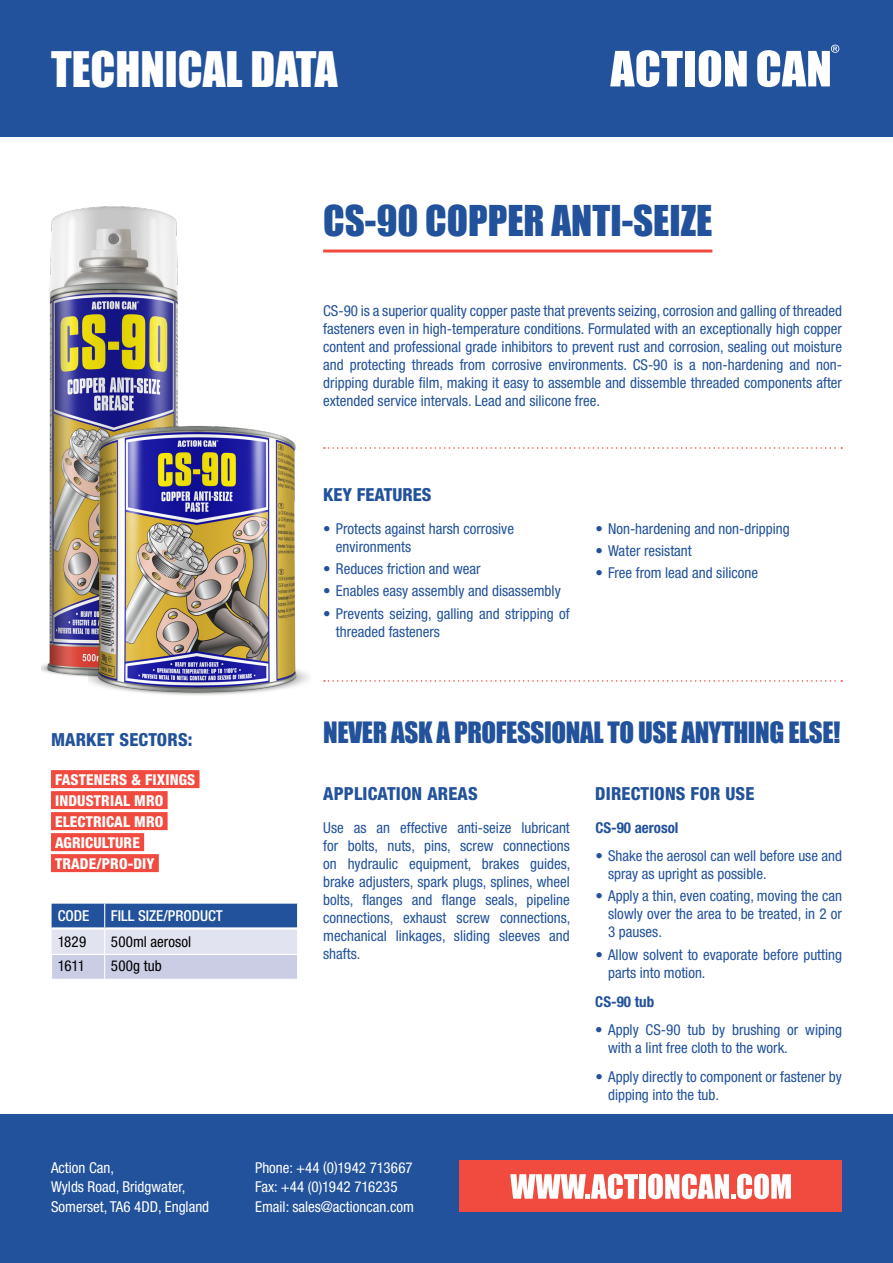
<style>
.page{position:relative;width:893px;height:1263px;background:#fff}
.page>*{position:absolute;margin:0;border:0;box-sizing:border-box;transform-origin:0 0}
.t1{font:45px "Impact";color:#fff}
.t2{font:39px "Impact";color:#22529b}
.t3{font:27px "Impact";letter-spacing:-.015em;color:#22529b}
.t4{font:800 condensed 18px "Helvetica Neue LT Std";letter-spacing:.01em;color:#22529b}
.t5{font:condensed 15px/18px "Helvetica Neue LT Std";color:#22529b}
.t6{font:condensed 15px/19.5px "Helvetica Neue LT Std";color:#fff}
.t7{font:800 condensed 15px/21px "Helvetica Neue LT Std";letter-spacing:.01em;color:#fff}
.t8{font:condensed 15px "Helvetica Neue LT Std";letter-spacing:.005em;color:#000}
.t9{font:700 condensed 15px "Helvetica Neue LT Std";color:#22529b}
.t10{font:500 condensed 15px "Helvetica Neue LT Std";color:#fff}
</style>
<div class="page">
<div style="left:0;top:0;width:893px;height:136px;background:#22529b"></div>
<div style="left:0;top:1114px;width:893px;height:149px;background:#22529b"></div>
<div style="left:459px;top:1161px;width:383px;height:51px;background:#f04b3e"></div>
<svg style="left:510px;top:1174px;width:128px;height:25px"></svg>
<div style="left:639px;top:1174px;width:7px;height:25px;background:#fff"></div>
<svg style="left:648px;top:1174px;width:143px;height:25px"></svg>
<hr style="left:323px;top:249px;width:389px;height:3px;background:#f04b3e">
<svg style="left:610px;top:50px;width:73px;height:37px"></svg>
<div style="left:685px;top:51px;width:10px;height:35px;background:#fff"></div>
<svg style="left:699px;top:50px;width:48px;height:37px"></svg>
<svg style="left:757px;top:45px;width:82px;height:42px"></svg>
<svg style="left:324px;top:447px;width:518px;height:2px"></svg>
<svg style="left:324px;top:680px;width:518px;height:2px"></svg>
<div style="left:51px;top:770px;width:148px;height:18px;background:#f04b3e"></div>
<div style="left:51px;top:791px;width:117px;height:18px;background:#f04b3e"></div>
<div style="left:51px;top:812px;width:117px;height:18px;background:#f04b3e"></div>
<div style="left:51px;top:833px;width:93px;height:18px;background:#f04b3e"></div>
<div style="left:51px;top:854px;width:108px;height:18px;background:#f04b3e"></div>
<svg style="left:51px;top:904px;width:247px;height:75px;background:#a0b0d2"></svg>
<img style="left:41px;top:206px;width:137px;height:471px">
<img style="left:88px;top:402px;width:222px;height:293px">
<h1 class="t1" style="left:51px;top:34px;width:288px">TECHNICAL DATA</h1>
<h2 class="t2" style="left:323px;top:190px;width:388px">CS-90 COPPER ANTI-SEIZE</h2>
<p class="t5" style="left:323px;top:302px;width:520px;text-align:justify">CS-90 is a superior quality copper paste that prevents seizing, corrosion and galling of threaded fasteners even in high-temperature conditions. Formulated with an exceptionally high copper content and professional grade inhibitors to prevent rust and corrosion, sealing out moisture and protecting threads from corrosive environments. CS-90 is a non-hardening and non&shy;dripping durable film, making it easy to assemble and dissemble threaded components after extended service intervals. Lead and silicone free.</p>
<p class="t4" style="left:51px;top:728px;width:143px">MARKET SECTORS:</p>
<p class="t7" style="left:55px;top:769px;width:142px">FASTENERS &amp; FIXINGS<br>INDUSTRIAL MRO<br>ELECTRICAL MRO<br>AGRICULTURE<br>TRADE/PRO-DIY</p>
<p class="t10" style="left:58px;top:907px;width:33px">CODE</p>
<p class="t10" style="left:111px;top:907px;width:113px">FILL SIZE/PRODUCT</p>
<p class="t8" style="left:58px;top:932px;width:30px">1829</p>
<p class="t8" style="left:111px;top:932px;width:82px">500ml aerosol</p>
<p class="t8" style="left:58px;top:957px;width:29px">1611</p>
<p class="t8" style="left:111px;top:957px;width:52px">500g tub</p>
<p class="t4" style="left:323px;top:484px;width:110px">KEY FEATURES</p>
<p class="t5" style="left:336px;top:519px;width:180px;text-indent:-13px">• Protects against harsh corrosive environments</p>
<p class="t5" style="left:323px;top:560px;width:159px">• Reduces friction and wear</p>
<p class="t5" style="left:323px;top:582px;width:239px">• Enables easy assembly and disassembly</p>
<p class="t5" style="left:336px;top:604px;width:235px;text-indent:-13px">• Prevents seizing, galling and stripping of threaded fasteners</p>
<p class="t5" style="left:595px;top:519px;width:196px">• Non-hardening and non-dripping</p>
<p class="t5" style="left:595px;top:542px;width:98px">• Water resistant</p>
<p class="t5" style="left:595px;top:564px;width:164px">• Free from lead and silicone</p>
<h3 class="t3" style="left:323px;top:712px;width:195px">NEVER ASK A PROFESSI</h3>
<h3 class="t3" style="left:551px;top:712px;width:183px">ONAL TO USE ANYTHIN</h3>
<h3 class="t3" style="left:769px;top:712px;width:31px">G ELSE</h3>
<h3 class="t3" style="left:833px;top:712px;width:9px">!</h3>
<p class="t4" style="left:323px;top:782px;width:41px">APPLICATION</p>
<p class="t4" style="left:427px;top:782px;width:11px">AREAS</p>
<p class="t5" style="left:323px;top:818px;width:249px;text-align:justify">Use as an effective anti-seize lubricant for bolts, nuts, pins, screw connections on hydraulic equipment, brakes guides, brake adjusters, spark plugs, splines, wheel bolts, flanges and flange seals, pipeline connections, exhaust screw connections, mechanical linkages, sliding sleeves and shafts.</p>
<p class="t4" style="left:595px;top:782px;width:10px">DIRECTIONS</p>
<p class="t4" style="left:691px;top:782px;width:45px">FOR USE</p>
<p class="t9" style="left:595px;top:818px;width:85px">CS-90 aerosol</p>
<p class="t5" style="left:608px;top:847px;width:235px;text-indent:-13px">• Shake the aerosol can well before use and spray as upright as possible.</p>
<p class="t5" style="left:608px;top:887px;width:235px;text-align:justify;text-indent:-13px">• Apply a thin, even coating, moving the can slowly over the area to be treated, in 2 or 3 pauses.</p>
<p class="t5" style="left:608px;top:945px;width:235px;text-indent:-13px">• Allow solvent to evaporate before putting parts into motion.</p>
<p class="t9" style="left:595px;top:992px;width:60px">CS-90 tub</p>
<p class="t5" style="left:608px;top:1021px;width:235px;text-indent:-13px">• Apply CS-90 tub by brushing or wiping with a lint free cloth to the work.</p>
<p class="t5" style="left:608px;top:1067px;width:235px;text-indent:-13px">• Apply directly to component or fastener by dipping into the tub.</p>
<p class="t6" style="left:51px;top:1158px;width:160px">Action Can,<br>Wylds Road, Bridgwater,<br>Somerset, TA6 4DD, England</p>
<p class="t6" style="left:255px;top:1158px;width:160px">Phone: +44 (0)1942 713667<br>Fax: +44 (0)1942 716235<br>Email: sales@actioncan.com</p>
</div>
